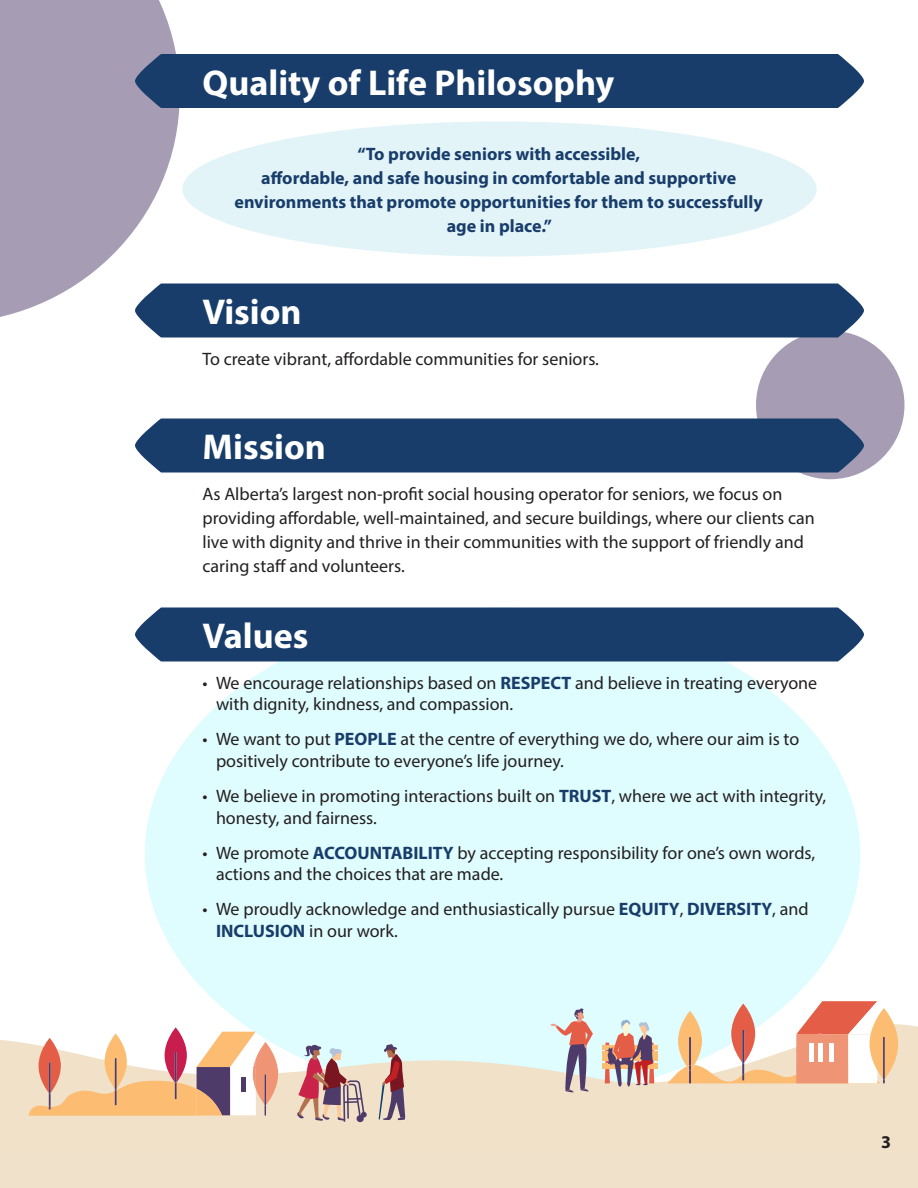
<style>
.page{position:relative;width:918px;height:1188px;background:#fff}
.page>*{position:absolute;margin:0;border:0;box-sizing:border-box;transform-origin:0 0}
.Title_4_white{font:700 36px "Myriad Pro";color:#fff}
.Message_Text{font:18px/21.6px "Myriad Pro";color:#231f20}
.Emphasis{font:700 18px/24px "Myriad Pro";color:#183d6a;text-align:center}
.Page_R{font:700 18px "Myriad Pro";color:#231f20}
.s1{font-weight:700;color:#183d6a}
</style>
<div class="page">
<hr style="left:0;top:0;width:1px;height:1188px;background:#bffafe">
<svg style="left:0;top:0;width:180px;height:323px;fill:#a69db4"></svg>
<div style="left:145px;top:607px;width:715px;height:494px;background:#dffcfe;border-radius:50%"></div>
<div style="left:756px;top:331px;width:148px;height:148px;background:#a69db4;border-radius:50%"></div>
<div style="left:0;top:1134px;width:918px;height:54px;background:#f0e1cb"></div>
<div style="left:135px;top:608px;width:729px;height:54px;background:#183d6a;border-radius:27px"></div>
<div style="left:135px;top:418px;width:729px;height:54px;background:#183d6a;border-radius:27px"></div>
<div style="left:135px;top:284px;width:729px;height:54px;background:#183d6a;border-radius:27px"></div>
<div style="left:135px;top:54px;width:729px;height:54px;background:#183d6a;border-radius:27px"></div>
<div style="left:182px;top:122px;width:635px;height:134px;background:#e3f4f9;border-radius:50%"></div>
<svg style="left:0;top:1020px;width:918px;height:114px;fill:#f1e1c9"></svg>
<svg style="left:29px;top:1027px;width:249px;height:89px"></svg>
<svg style="left:667px;top:1001px;width:231px;height:82px"></svg>
<hr style="left:883px;top:1037px;width:2px;height:43px;background:#4e3b6a">
<hr style="left:809px;top:1043px;width:4px;height:19px;background:#fff">
<div style="left:818px;top:1043px;width:5px;height:19px;background:#fff"></div>
<div style="left:829px;top:1043px;width:5px;height:19px;background:#fff"></div>
<svg style="left:379px;top:1044px;width:26px;height:76px;background:#ae8e92"></svg>
<svg style="left:297px;top:1045px;width:70px;height:77px"></svg>
<hr style="left:602px;top:1046px;width:55px;height:4px;background:#fcbd72">
<div style="left:602px;top:1051px;width:55px;height:5px;background:#fcbd72"></div>
<hr style="left:602px;top:1057px;width:55px;height:4px;background:#fcbd72">
<div style="left:602px;top:1063px;width:55px;height:6px;background:#fcbd72"></div>
<svg style="left:551px;top:1008px;width:42px;height:85px"></svg>
<svg style="left:605px;top:1019px;width:49px;height:68px"></svg>
<p class="Title_4_white" style="left:203px;top:59px;width:413px">Quality of Life Philosophy</p>
<p class="Emphasis" style="left:235px;top:141px;width:530px">“To provide seniors with accessible,<br>affordable, and safe housing in comfortable and supportive environments that promote opportunities for them to successfully age in place.”</p>
<p class="Title_4_white" style="left:203px;top:288px;width:101px">Vision</p>
<p class="Message_Text" style="left:202px;top:347px;width:398px">To create vibrant, affordable communities for seniors.</p>
<p class="Title_4_white" style="left:203px;top:423px;width:125px">Mission</p>
<p class="Message_Text" style="left:202px;top:481px;width:614px;line-height:24px">As Alberta’s largest non-profit social housing operator for seniors, we focus on providing affordable, well-maintained, and secure buildings, where our clients can live with dignity and thrive in their communities with the support of friendly and caring staff and volunteers.</p>
<p class="Title_4_white" style="left:203px;top:612px;width:107px">Values</p>
<p class="Message_Text" style="left:216px;top:671px;width:603px;text-indent:-14px">• We encourage relationships based on <span class="s1">RESPECT</span> and believe in treating everyone with dignity, kindness, and compassion.</p>
<p class="Message_Text" style="left:216px;top:728px;width:585px;text-indent:-14px">• We want to put <span class="s1">PEOPLE</span> at the centre of everything we do, where our aim is to positively contribute to everyone’s life journey.</p>
<p class="Message_Text" style="left:216px;top:785px;width:612px;text-indent:-14px">• We believe in promoting interactions built on <span class="s1">TRUST</span>, where we act with integrity, honesty, and fairness.</p>
<p class="Message_Text" style="left:216px;top:841px;width:601px;text-indent:-14px">• We promote <span class="s1">ACCOUNTABILITY</span> by accepting responsibility for one’s own words, actions and the choices that are made.</p>
<p class="Message_Text" style="left:216px;top:898px;width:594px;text-indent:-14px">• We proudly acknowledge and enthusiastically pursue <span class="s1">EQUITY</span>, <span class="s1">DIVERSITY</span>, and<br><span class="s1">INCLUSION</span> in our work.</p>
<p class="Page_R" style="left:881px;top:1130px;width:11px">3</p>
</div>
